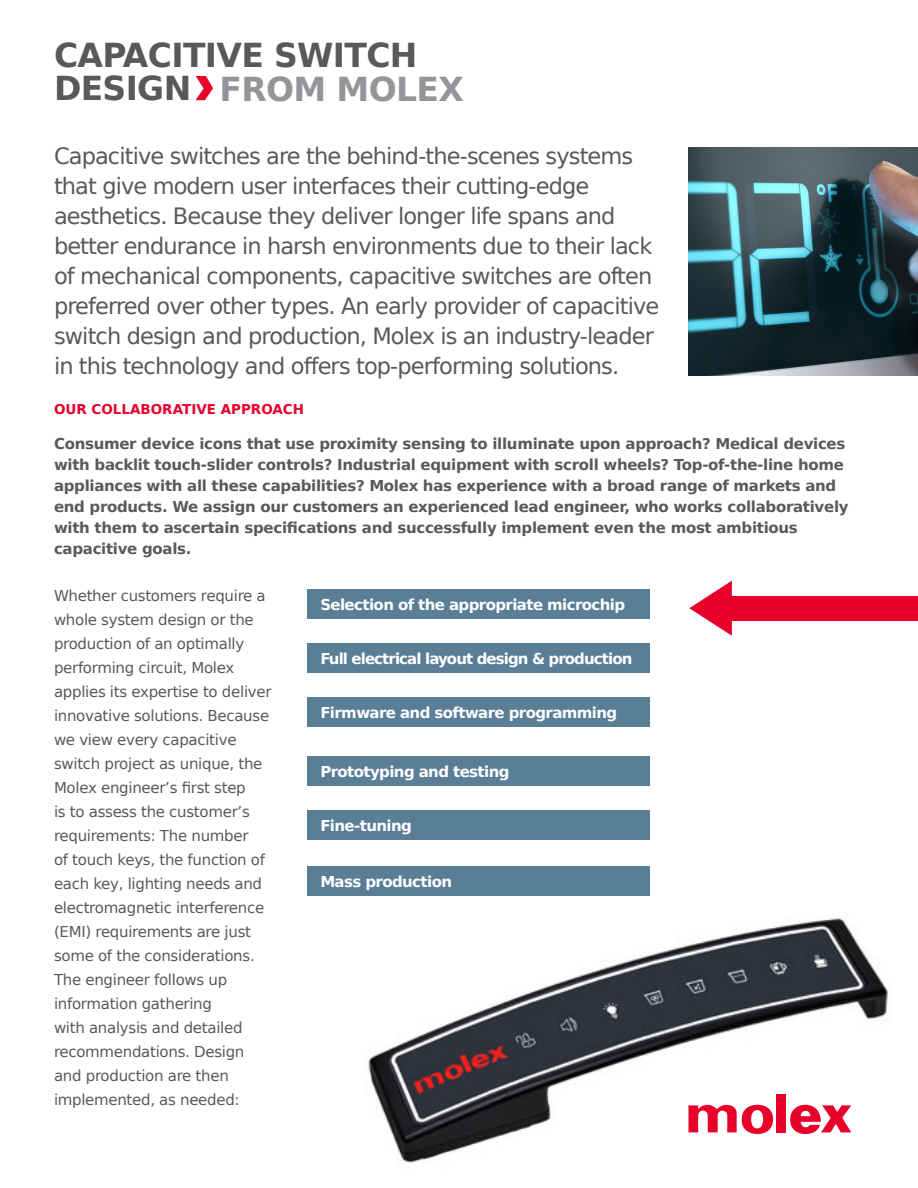
<style>
.page{position:relative;width:918px;height:1188px;background:#fff}
.page>*{position:absolute;margin:0;border:0;box-sizing:border-box;transform-origin:0 0}
.t1{font:700 33px/33px "Bitstream Vera Sans";letter-spacing:-.02em;color:#58595b}
.t2{font:700 33px "Bitstream Vera Sans";letter-spacing:-.02em;color:#939598}
.t3{font:22.5px/30px "Bitstream Vera Sans";letter-spacing:-.04em;color:#58595b}
.t4{font:15px/24px "Bitstream Vera Sans";letter-spacing:-.02em;color:#58595b}
.t5{font:700 15px/21px "Bitstream Vera Sans";letter-spacing:-.02em;color:#58595b}
.t6{font:700 15px "Bitstream Vera Sans";letter-spacing:-.04em;color:#fff}
.t7{font:700 15px "Bitstream Vera Sans";letter-spacing:-.06em;color:#fff}
.t8{font:700 13.5px "Bitstream Vera Sans";color:#e8002a}
</style>
<div class="page">
<img style="left:367px;top:918px;width:521px;height:245px">
<div style="left:307px;top:589px;width:342px;height:30px;background:#597e96"></div>
<div style="left:307px;top:756px;width:342px;height:30px;background:#597e96"></div>
<div style="left:307px;top:643px;width:342px;height:30px;background:#597e96"></div>
<div style="left:307px;top:811px;width:342px;height:29px;background:#597e96"></div>
<div style="left:307px;top:866px;width:342px;height:30px;background:#597e96"></div>
<div style="left:307px;top:697px;width:342px;height:30px;background:#597e96"></div>
<div style="left:776px;top:1094px;width:10px;height:38px;background:#e8002a"></div>
<svg style="left:689px;top:1103px;width:84px;height:31px"></svg>
<svg style="left:790px;top:1105px;width:61px;height:29px"></svg>
<svg style="left:196px;top:76px;width:17px;height:24px"></svg>
<div style="left:721px;top:596px;width:197px;height:24px;background:#e8002a"></div>
<svg style="left:689px;top:581px;width:43px;height:55px"></svg>
<img style="left:688px;top:147px;width:230px;height:229px">
<h1 class="t1" style="left:54px;top:39px;width:365px">CAPACITIVE SWITCH<br>DESIGN</h1>
<h1 class="t2" style="left:220px;top:70px;width:246px">FROM MOLEX</h1>
<p class="t3" style="left:54px;top:141px;width:607px">Capacitive switches are the behind-the-scenes systems that give modern user interfaces their cutting-edge aesthetics. Because they deliver longer life spans and better endurance in harsh environments due to their lack of mechanical components, capacitive switches are often preferred over other types. An early provider of capacitive switch design and production, Molex is an industry-leader in this technology and offers top-performing solutions.</p>
<p class="t8" style="left:54px;top:402px;width:252px">OUR COLLABORATIVE APPROACH</p>
<p class="t5" style="left:54px;top:433px;width:796px">Consumer device icons that use proximity sensing to illuminate upon approach? Medical devices with backlit touch-slider controls? Industrial equipment with scroll wheels? Top-of-the-line home appliances with all these capabilities? Molex has experience with a broad range of markets and end products. We assign our customers an experienced lead engineer, who works collaboratively with them to ascertain specifications and successfully implement even the most ambitious capacitive goals.</p>
<p class="t4" style="left:54px;top:584px;width:219px">Whether customers require a whole system design or the production of an optimally performing circuit, Molex applies its expertise to deliver innovative solutions. Because we view every capacitive switch project as unique, the<br>Molex engineer’s first step<br>is to assess the customer’s requirements: The number<br>of touch keys, the function of each key, lighting needs and electromagnetic interference (EMI) requirements are just some of the considerations.<br>The engineer follows up information gathering<br>with analysis and detailed recommendations. Design and production are then implemented, as needed:</p>
<p class="t6" style="left:320px;top:596px;width:306px">Selection of the appropriate microchip</p>
<p class="t7" style="left:320px;top:650px;width:314px">Full electrical layout design &amp; production</p>
<p class="t6" style="left:320px;top:704px;width:298px">Firmware and software programming</p>
<p class="t6" style="left:320px;top:763px;width:191px">Prototyping and testing</p>
<p class="t6" style="left:320px;top:817px;width:93px">Fine-tuning</p>
<p class="t6" style="left:320px;top:873px;width:133px">Mass production</p>
</div>
